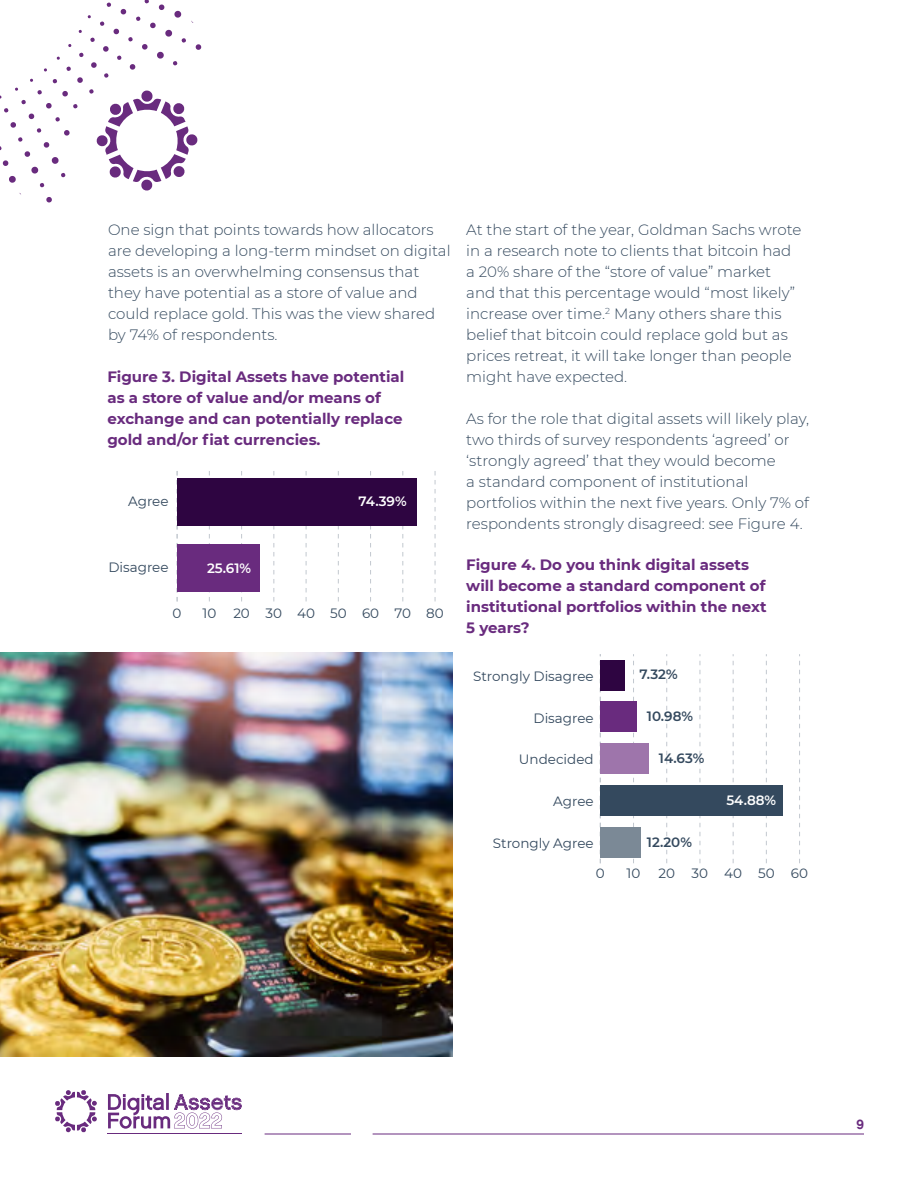
<style>
.page{position:relative;width:918px;height:1188px;background:#fff}
.page>*{position:absolute;margin:0;border:0;box-sizing:border-box;transform-origin:0 0}
.t1{font:300 15px/21px "Montserrat";color:#34495e}
.t2{font:700 15px/21px "Montserrat";color:#692b7e}
.t3{font:13.5px "Montserrat";color:#34495e}
.t4{font:600 13.5px "Montserrat";color:#34495e}
.t5{font:600 13.5px "Montserrat";color:#fff}
.t6{font:13.5px "Chalet New York Nineteen Sixty";color:#692b7e}
</style>
<div class="page">
<svg style="left:158px;top:4px;width:7px;height:6px"></svg>
<svg style="left:174px;top:10px;width:8px;height:8px"></svg>
<svg style="left:144px;top:0;width:5px;height:4px"></svg>
<svg style="left:120px;top:9px;width:7px;height:6px"></svg>
<svg style="left:150px;top:22px;width:6px;height:7px"></svg>
<svg style="left:195px;top:44px;width:7px;height:6px"></svg>
<svg style="left:165px;top:29px;width:8px;height:8px"></svg>
<svg style="left:106px;top:2px;width:5px;height:5px"></svg>
<svg style="left:136px;top:16px;width:5px;height:5px"></svg>
<svg style="left:181px;top:38px;width:5px;height:5px"></svg>
<svg style="left:113px;top:28px;width:6px;height:7px"></svg>
<svg style="left:142px;top:44px;width:6px;height:6px"></svg>
<svg style="left:157px;top:51px;width:7px;height:8px"></svg>
<svg style="left:100px;top:21px;width:5px;height:5px"></svg>
<svg style="left:128px;top:37px;width:5px;height:5px"></svg>
<svg style="left:173px;top:61px;width:5px;height:5px"></svg>
<svg style="left:91px;top:62px;width:6px;height:6px"></svg>
<svg style="left:79px;top:52px;width:5px;height:5px"></svg>
<svg style="left:104px;top:73px;width:5px;height:5px"></svg>
<svg style="left:103px;top:46px;width:6px;height:6px"></svg>
<svg style="left:129px;top:64px;width:7px;height:6px"></svg>
<svg style="left:90px;top:37px;width:5px;height:5px"></svg>
<svg style="left:117px;top:55px;width:5px;height:5px"></svg>
<svg style="left:77px;top:77px;width:6px;height:6px"></svg>
<svg style="left:66px;top:66px;width:5px;height:5px"></svg>
<svg style="left:89px;top:89px;width:109px;height:102px"></svg>
<svg style="left:44px;top:68px;width:3px;height:4px"></svg>
<svg style="left:62px;top:91px;width:6px;height:6px"></svg>
<svg style="left:52px;top:79px;width:5px;height:5px"></svg>
<svg style="left:73px;top:104px;width:5px;height:5px"></svg>
<svg style="left:46px;top:103px;width:6px;height:6px"></svg>
<svg style="left:64px;top:130px;width:6px;height:6px"></svg>
<svg style="left:37px;top:90px;width:5px;height:5px"></svg>
<svg style="left:55px;top:117px;width:5px;height:5px"></svg>
<svg style="left:28px;top:113px;width:7px;height:6px"></svg>
<svg style="left:43px;top:142px;width:7px;height:6px"></svg>
<svg style="left:51px;top:157px;width:8px;height:7px"></svg>
<svg style="left:21px;top:100px;width:5px;height:5px"></svg>
<svg style="left:37px;top:128px;width:5px;height:5px"></svg>
<svg style="left:61px;top:173px;width:5px;height:5px"></svg>
<svg style="left:10px;top:122px;width:6px;height:6px"></svg>
<svg style="left:24px;top:151px;width:7px;height:6px"></svg>
<svg style="left:46px;top:197px;width:6px;height:6px"></svg>
<svg style="left:31px;top:166px;width:8px;height:8px"></svg>
<svg style="left:4px;top:108px;width:5px;height:5px"></svg>
<svg style="left:18px;top:137px;width:5px;height:5px"></svg>
<svg style="left:40px;top:183px;width:5px;height:5px"></svg>
<svg style="left:2px;top:160px;width:7px;height:6px"></svg>
<svg style="left:9px;top:176px;width:7px;height:7px"></svg>
<hr style="left:108px;top:1134px;width:134px;height:1px;background:#692b7e">
<svg style="left:55px;top:1090px;width:42px;height:43px"></svg>
<svg style="left:108px;top:1093px;width:134px;height:36px"></svg>
<hr style="left:373px;top:1134px;width:491px;height:1px;background:#692b7e">
<hr style="left:265px;top:1134px;width:86px;height:1px;background:#692b7e">
<svg style="left:633px;top:654px;width:1px;height:209px"></svg>
<svg style="left:666px;top:654px;width:1px;height:209px"></svg>
<svg style="left:700px;top:654px;width:1px;height:209px"></svg>
<svg style="left:733px;top:654px;width:1px;height:209px"></svg>
<svg style="left:766px;top:654px;width:1px;height:209px"></svg>
<svg style="left:799px;top:654px;width:1px;height:209px"></svg>
<svg style="left:600px;top:654px;width:1px;height:209px"></svg>
<div style="left:600px;top:660px;width:25px;height:30px;background:#2e0541"></div>
<div style="left:600px;top:702px;width:37px;height:30px;background:#692b7e"></div>
<div style="left:600px;top:744px;width:49px;height:30px;background:#9e75ab"></div>
<div style="left:600px;top:785px;width:183px;height:31px;background:#34495e"></div>
<div style="left:600px;top:827px;width:41px;height:30px;background:#7b8996"></div>
<svg style="left:209px;top:471px;width:1px;height:130px"></svg>
<svg style="left:241px;top:471px;width:1px;height:130px"></svg>
<svg style="left:273px;top:471px;width:1px;height:130px"></svg>
<svg style="left:306px;top:471px;width:1px;height:130px"></svg>
<svg style="left:338px;top:471px;width:1px;height:130px"></svg>
<svg style="left:370px;top:471px;width:1px;height:130px"></svg>
<svg style="left:402px;top:471px;width:1px;height:130px"></svg>
<svg style="left:435px;top:471px;width:1px;height:130px"></svg>
<svg style="left:177px;top:471px;width:1px;height:130px"></svg>
<div style="left:177px;top:478px;width:240px;height:48px;background:#2e0541"></div>
<div style="left:177px;top:544px;width:83px;height:48px;background:#692b7e"></div>
<img style="left:0;top:652px;width:452px;height:404px">
<p class="t1" style="left:108px;top:219px;width:344px">One sign that points towards how allocators are developing a long-term mindset on digital assets is an overwhelming consensus that they have potential as a store of value and could replace gold. This was the view shared by 74% of respondents.</p>
<p class="t1" style="left:466px;top:219px;width:337px">At the start of the year, Goldman Sachs wrote in a research note to clients that bitcoin had a 20% share of the “store of value” market and that this percentage would “most likely” increase over time.<sup>2</sup> Many others share this belief that bitcoin could replace gold but as prices retreat, it will take longer than people might have expected.</p>
<p class="t1" style="left:466px;top:408px;width:344px">As for the role that digital assets will likely play, two thirds of survey respondents ‘agreed’ or ‘strongly agreed’ that they would become<br>a standard component of institutional portfolios within the next five years. Only 7% of respondents strongly disagreed: see Figure 4.</p>
<p class="t2" style="left:107px;top:366px;width:298px">Figure 3. Digital Assets have potential as a store of value and/or means of exchange and can potentially replace gold and/or fiat currencies.</p>
<p class="t3" style="left:128px;top:491px;width:42px">Agree</p>
<p class="t5" style="left:359px;top:491px;width:50px">74.39%</p>
<p class="t3" style="left:108px;top:558px;width:62px">Disagree</p>
<p class="t5" style="left:207px;top:559px;width:46px">25.61%</p>
<p class="t3" style="left:173px;top:604px;width:10px">0</p>
<p class="t3" style="left:202px;top:604px;width:15px">10</p>
<p class="t3" style="left:233px;top:604px;width:212px">20 30 40 50 60 70 80</p>
<p class="t2" style="left:466px;top:553px;width:302px">Figure 4. Do you think digital assets will become a standard component of institutional portfolios within the next<br>5 years?</p>
<p class="t3" style="left:473px;top:667px;width:122px">Strongly Disagree</p>
<p class="t4" style="left:639px;top:665px;width:40px">7.32%</p>
<p class="t4" style="left:647px;top:707px;width:48px">10.98%</p>
<p class="t4" style="left:659px;top:749px;width:47px">14.63%</p>
<p class="t3" style="left:534px;top:709px;width:62px">Disagree</p>
<p class="t3" style="left:519px;top:750px;width:76px">Undecided</p>
<p class="t3" style="left:553px;top:792px;width:42px">Agree</p>
<p class="t3" style="left:493px;top:834px;width:102px">Strongly Agree</p>
<p class="t4" style="left:647px;top:833px;width:47px">12.20%</p>
<p class="t5" style="left:726px;top:791px;width:51px">54.88%</p>
<p class="t3" style="left:596px;top:864px;width:10px">0</p>
<p class="t3" style="left:627px;top:864px;width:15px">10</p>
<p class="t3" style="left:658px;top:864px;width:151px">20 30 40 50 60</p>
<p class="t6" style="left:856px;top:1116px;width:9px">9</p>
</div>
